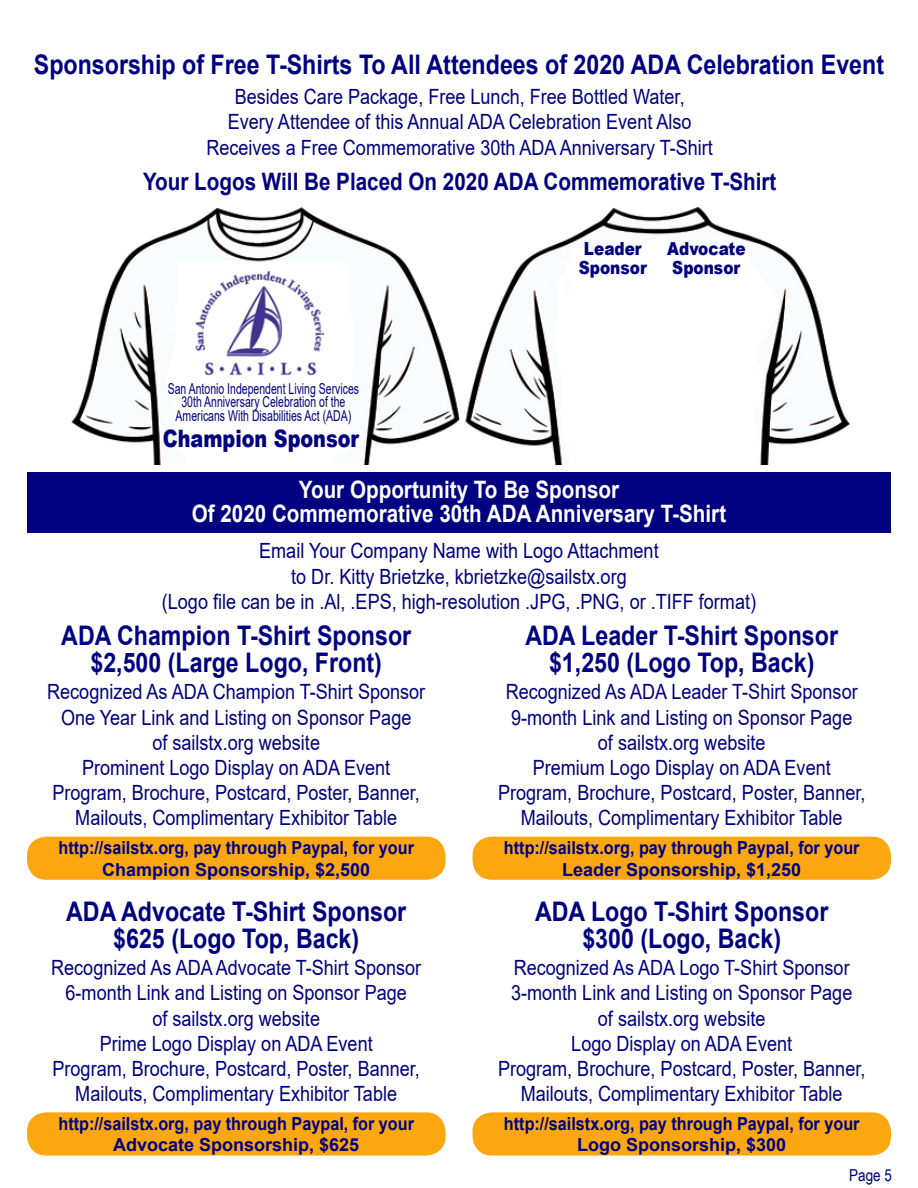
<style>
.page{position:relative;width:918px;height:1188px;background:#fff}
.page>*{position:absolute;margin:0;border:0;box-sizing:border-box;transform-origin:0 0}
.t1{font:700 27px/27px "Arial";color:#000080;text-align:center;scale:.86 1}
.t2{font:700 24px/24px "Arial";color:#fff;text-align:center;scale:.86 1}
.t3{font:700 24px "Arial";color:#000080;scale:.86 1}
.t4{font:900 24px "Arial";color:#000080;scale:.8 1}
.t5{font:21px/25.2px "Arial";color:#000080;text-align:center;scale:.86 1}
.t6{font:700 18px/21.6px "Arial";color:#000080;text-align:center;scale:.9 1}
.t7{font:900 18px "Arial";color:#000080;scale:.85 1}
.t8{font:16.5px "Arial Narrow";color:#000080}
.t9{font:15px/13.5px "Arial";color:#000080;text-align:center;scale:.7 1}
</style>
<div class="page">
<img style="left:71px;top:207px;width:779px;height:258px">
<div style="left:27px;top:473px;width:864px;height:60px;background:#000080"></div>
<div style="left:27px;top:837px;width:419px;height:43px;background:#fca710;border-radius:19px"></div>
<div style="left:472px;top:837px;width:419px;height:43px;background:#fca710;border-radius:19px"></div>
<div style="left:27px;top:1112px;width:419px;height:44px;background:#fca710;border-radius:19px"></div>
<div style="left:472px;top:1112px;width:419px;height:44px;background:#fca710;border-radius:19px"></div>
<p class="t1" style="left:34px;top:52px;width:990px">Sponsorship of Free T-Shirts To All Attendees of 2020 ADA Celebration Event</p>
<p class="t5" style="left:206px;top:84px;width:590px">Besides Care Package, Free Lunch, Free Bottled Water,<br>Every Attendee of this Annual ADA Celebration Event Also<br>Receives a Free Commemorative 30th ADA Anniversary T-Shirt</p>
<p class="t3" style="left:143px;top:165px;width:738px">Your Logos Will Be Placed On 2020 ADA Commemorative T-Shirt</p>
<p class="t9" style="left:168px;top:382px;width:275px">San Antonio Independent Living Services<br>30th Anniversary Celebration of the<br>Americans With Disabilities Act (ADA)</p>
<p class="t4" style="left:163px;top:421px;width:247px">Champion Sponsor</p>
<p class="t7" style="left:584px;top:235px;width:70px">Leader</p>
<p class="t7" style="left:667px;top:235px;width:94px">Advocate</p>
<p class="t7" style="left:579px;top:255px;width:82px">Sponsor</p>
<p class="t7" style="left:672px;top:255px;width:82px">Sponsor</p>
<p class="t2" style="left:192px;top:478px;width:623px">Your Opportunity To Be Sponsor<br>Of 2020 Commemorative 30th ADA Anniversary T-Shirt</p>
<p class="t5" style="left:162px;top:538px;width:692px">Email Your Company Name with Logo Attachment<br>to Dr. Kitty Brietzke, kbrietzke@sailstx.org<br>(Logo file can be in .Al, .EPS, high-resolution .JPG, .PNG, or .TIFF format)</p>
<p class="t1" style="left:61px;top:623px;width:409px">ADA Champion T-Shirt Sponsor $2,500 (Large Logo, Front)</p>
<p class="t5" style="left:47px;top:679px;width:441px">Recognized As ADA Champion T-Shirt Sponsor One Year Link and Listing on Sponsor Page<br>of sailstx.org website<br>Prominent Logo Display on ADA Event Program, Brochure, Postcard, Poster, Banner, Mailouts, Complimentary Exhibitor Table</p>
<p class="t6" style="left:58px;top:837px;width:397px">http://sailstx.org, pay through Paypal, for your<br>Champion Sponsorship, $2,500</p>
<p class="t1" style="left:66px;top:898px;width:397px">ADA Advocate T-Shirt Sponsor $625 (Logo Top, Back)</p>
<p class="t5" style="left:51px;top:955px;width:432px">Recognized As ADA Advocate T-Shirt Sponsor 6-month Link and Listing on Sponsor Page<br>of sailstx.org website<br>Prime Logo Display on ADA Event<br>Program, Brochure, Postcard, Poster, Banner, Mailouts, Complimentary Exhibitor Table</p>
<p class="t6" style="left:58px;top:1113px;width:397px">http://sailstx.org, pay through Paypal, for your<br>Advocate Sponsorship, $625</p>
<p class="t1" style="left:525px;top:623px;width:365px">ADA Leader T-Shirt Sponsor $1,250 (Logo Top, Back)</p>
<p class="t5" style="left:498px;top:679px;width:429px">Recognized As ADA Leader T-Shirt Sponsor 9-month Link and Listing on Sponsor Page<br>of sailstx.org website<br>Premium Logo Display on ADA Event Program, Brochure, Postcard, Poster, Banner, Mailouts, Complimentary Exhibitor Table</p>
<p class="t6" style="left:504px;top:837px;width:397px">http://sailstx.org, pay through Paypal, for your<br>Leader Sponsorship, $1,250</p>
<p class="t1" style="left:535px;top:898px;width:343px">ADA Logo T-Shirt Sponsor $300 (Logo, Back)</p>
<p class="t5" style="left:498px;top:955px;width:429px">Recognized As ADA Logo T-Shirt Sponsor 3-month Link and Listing on Sponsor Page<br>of sailstx.org website<br>Logo Display on ADA Event<br>Program, Brochure, Postcard, Poster, Banner, Mailouts, Complimentary Exhibitor Table</p>
<p class="t6" style="left:504px;top:1113px;width:397px">http://sailstx.org, pay through Paypal, for your<br>Logo Sponsorship, $300</p>
<p class="t8" style="left:849px;top:1163px;width:44px">Page 5</p>
</div>
